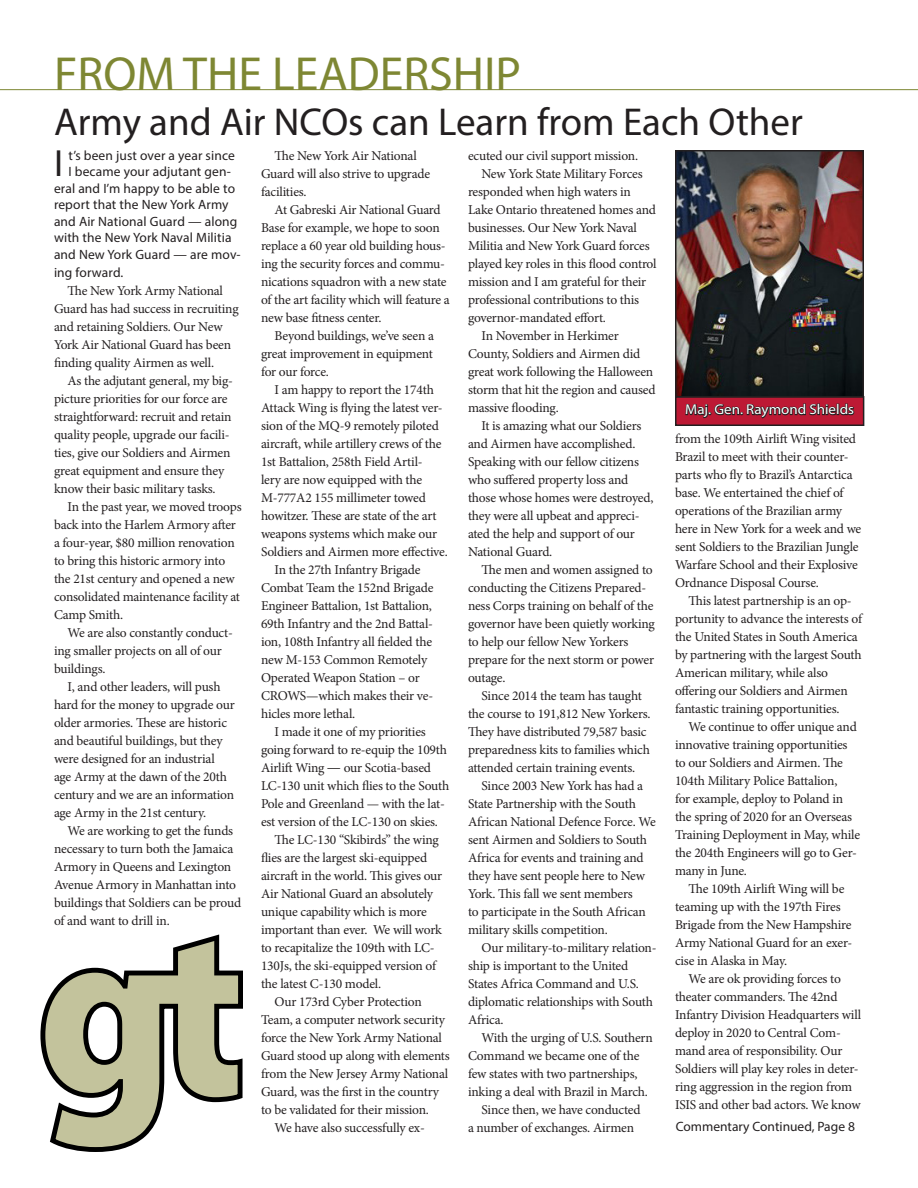
<style>
.page{position:relative;width:918px;height:1188px;background:#fff}
.page>*{position:absolute;margin:0;border:0;box-sizing:border-box;transform-origin:0 0}
.ARMY_leadership{font:48px "Myriad Pro";color:#7e8733}
.section_feature_titl{font:39px "Myriad Pro";color:#231f20}
.article_lead-in{font:37.95px "Myriad Pro";color:#231f20}
.t1{font:14.25px "Myriad Pro";color:#fff;scale:1.05 1}
.body_main{font:13.5px/18px "Minion Pro";letter-spacing:-.015em;color:#231f20}
.article_lead-in-2{font:13.5px "Myriad Pro";letter-spacing:.01em;color:#231f20}
.SUBHEAD{font:13.5px "Myriad Pro";color:#231f20}
.s1{font-family:"Myriad Pro"}
</style>
<div class="page">
<hr style="left:0;top:89px;width:918px;height:1px;background:#7e8733">
<svg style="left:40px;top:934px;width:203px;height:218px"></svg>
<div style="left:676px;top:397px;width:188px;height:28px;background:#bd1934"></div>
<svg style="left:685px;top:403px;width:170px;height:16px"></svg>
<div style="left:675px;top:396px;width:189px;height:30px;border:2px solid #231f20"></div>
<img style="left:678px;top:153px;width:183px;height:242px">
<div style="left:675px;top:150px;width:189px;height:248px;border:2px solid #231f20"></div>
<p class="ARMY_leadership" style="left:54px;top:44px;width:469px">FROM THE LEADERSHIP</p>
<p class="section_feature_titl" style="left:54px;top:97px;width:750px">Army and Air NCOs can Learn from Each Other</p>
<p class="article_lead-in" style="left:54px;top:140px;width:11px">I</p>
<p class="article_lead-in-2" style="left:69px;top:147px;width:168px">t’s been just over a year since</p>
<p class="article_lead-in-2" style="left:69px;top:163px;width:164px">I became your adjutant gen-</p>
<p class="article_lead-in-2" style="left:54px;top:180px;width:183px">eral and I’m happy to be able to</p>
<p class="article_lead-in-2" style="left:54px;top:196px;width:176px">report that the New York Army</p>
<p class="article_lead-in-2" style="left:54px;top:213px;width:185px">and Air National Guard — along</p>
<p class="article_lead-in-2" style="left:54px;top:229px;width:179px">with the New York Naval Militia</p>
<p class="article_lead-in-2" style="left:54px;top:246px;width:188px">and New York Guard — are mov-</p>
<p class="article_lead-in-2" style="left:54px;top:264px;width:71px">ing forward.</p>
<p class="body_main" style="left:54px;top:282px;width:186px;text-indent:14px">The New York Army National<br>Guard has had success in recruiting and retaining Soldiers. Our New<br>York Air National Guard has been finding quality Airmen as well.</p>
<p class="body_main" style="left:54px;top:372px;width:180px;text-indent:14px">As the adjutant general, my big&shy;picture priorities for our force are straightforward: recruit and retain quality people, upgrade our facili&shy;ties, give our Soldiers and Airmen great equipment and ensure they know their basic military tasks.</p>
<p class="body_main" style="left:54px;top:498px;width:189px;text-indent:14px">In the past year, we moved troops back into the Harlem Armory after a four-year, $80 million renovation to bring this historic armory into the 21st century and opened a new consolidated maintenance facility at<br>Camp Smith.</p>
<p class="body_main" style="left:54px;top:624px;width:180px;text-indent:14px">We are also constantly conduct&shy;ing smaller projects on all of our buildings.</p>
<p class="body_main" style="left:54px;top:678px;width:182px;text-indent:14px">I, and other leaders, will push hard for the money to upgrade our older armories. These are historic and beautiful buildings, but they were designed for an industrial age Army at the dawn of the 20th century and we are an information age Army in the 21st century.</p>
<p class="body_main" style="left:54px;top:822px;width:189px;text-indent:14px">We are working to get the funds necessary to turn both the Jamaica<br>Armory in Queens and Lexington<br>Avenue Armory in Manhattan into buildings that Soldiers can be proud of and want to drill in.</p>
<p class="body_main" style="left:261px;top:147px;width:171px;text-indent:14px">The New York Air National<br>Guard will also strive to upgrade facilities.</p>
<p class="body_main" style="left:261px;top:201px;width:190px;text-indent:14px">At Gabreski Air National Guard Base for example, we hope to soon replace a 60 year old building hous&shy;ing the security forces and commu&shy;nications squadron with a new state of the art facility which will feature a new base fitness center.</p>
<p class="body_main" style="left:261px;top:327px;width:175px;text-align:justify;text-indent:14px">Beyond buildings, we’ve seen a great improvement in equipment for our force.</p>
<p class="body_main" style="left:261px;top:381px;width:188px;text-indent:14px">I am happy to report the 174th Attack Wing is flying the latest ver&shy;sion of the MQ-9 remotely piloted aircraft, while artillery crews of the 1st Battalion, 258th Field Artil-<br>lery are now equipped with the M-777A2 155 millimeter towed howitzer. These are state of the art weapons systems which make our Soldiers and Airmen more effective.</p>
<p class="body_main" style="left:261px;top:561px;width:174px;text-indent:14px">In the 27th Infantry Brigade<br>Combat Team the 152nd Brigade<br>Engineer Battalion, 1st Battalion,<br>69th Infantry and the 2nd Battal&shy;ion, 108th Infantry all fielded the new M-153 Common Remotely<br>Operated Weapon Station – or<br>CROWS—which makes their ve&shy;hicles more lethal.</p>
<p class="body_main" style="left:261px;top:723px;width:190px;text-indent:14px">I made it one of my priorities going forward to re-equip the 109th Airlift Wing <span class="s1">—</span> our Scotia-based LC-130 unit which flies to the South Pole and Greenland — with the lat&shy;est version of the LC-130 on skies.</p>
<p class="body_main" style="left:261px;top:831px;width:183px;text-indent:14px">The LC-130 “Skibirds” the wing flies are the largest ski-equipped aircraft in the world. This gives our<br>Air National Guard an absolutely unique capability which is more important than ever. We will work to recapitalize the 109th with LC-<br>130Js, the ski-equipped version of the latest C-130 model.</p>
<p class="body_main" style="left:261px;top:993px;width:190px;text-indent:14px">Our 173rd Cyber Protection<br>Team, a computer network security force the New York Army National<br>Guard stood up along with elements from the New Jersey Army National<br>Guard, was the first in the country to be validated for their mission.</p>
<p class="body_main" style="left:274px;top:1119px;width:152px">We have also successfully ex-</p>
<p class="body_main" style="left:468px;top:147px;width:172px">ecuted our civil support mission.</p>
<p class="body_main" style="left:468px;top:165px;width:190px;text-indent:14px">New York State Military Forces responded when high waters in<br>Lake Ontario threatened homes and businesses. Our New York Naval<br>Militia and New York Guard forces played key roles in this flood control mission and I am grateful for their professional contributions to this governor-mandated effort.</p>
<p class="body_main" style="left:468px;top:327px;width:189px;text-indent:14px">In November in Herkimer<br>County, Soldiers and Airmen did great work following the Halloween storm that hit the region and caused massive flooding.</p>
<p class="body_main" style="left:468px;top:417px;width:187px;text-indent:14px">It is amazing what our Soldiers and Airmen have accomplished.<br>Speaking with our fellow citizens who suffered property loss and those whose homes were destroyed, they were all upbeat and appreci&shy;ated the help and support of our<br>National Guard.</p>
<p class="body_main" style="left:468px;top:561px;width:188px;text-indent:14px">The men and women assigned to conducting the Citizens Prepared&shy;ness Corps training on behalf of the governor have been quietly working to help our fellow New Yorkers prepare for the next storm or power outage.</p>
<p class="body_main" style="left:468px;top:687px;width:184px;text-indent:14px">Since 2014 the team has taught the course to 191,812 New Yorkers.<br>They have distributed 79,587 basic preparedness kits to families which attended certain training events.</p>
<p class="body_main" style="left:468px;top:777px;width:189px;text-indent:14px">Since 2003 New York has had a<br>State Partnership with the South<br>African National Defence Force. We sent Airmen and Soldiers to South<br>Africa for events and training and they have sent people here to New<br>York. This fall we sent members<br>to participate in the South African military skills competition.</p>
<p class="body_main" style="left:468px;top:939px;width:190px;text-indent:14px">Our military-to-military relation&shy;ship is important to the United<br>States Africa Command and U.S. diplomatic relationships with South<br>Africa.</p>
<p class="body_main" style="left:468px;top:1029px;width:186px;text-indent:14px">With the urging of U.S. Southern<br>Command we became one of the few states with two partnerships, inking a deal with Brazil in March.</p>
<p class="body_main" style="left:468px;top:1101px;width:174px;text-indent:14px">Since then, we have conducted a number of exchanges. Airmen</p>
<p class="t1" style="left:685px;top:401px;width:162px">Maj. Gen. Raymond Shields</p>
<p class="body_main" style="left:675px;top:430px;width:188px">from the 109th Airlift Wing visited Brazil to meet with their counter&shy;parts who fly to Brazil’s Antarctica base. We entertained the chief of operations of the Brazilian army here in New York for a week and we sent Soldiers to the Brazilian Jungle Warfare School and their Explosive Ordnance Disposal Course.</p>
<p class="body_main" style="left:675px;top:592px;width:190px;text-indent:14px">This latest partnership is an op&shy;portunity to advance the interests of the United States in South America by partnering with the largest South American military, while also offering our Soldiers and Airmen fantastic training opportunities.</p>
<p class="body_main" style="left:675px;top:718px;width:187px;text-indent:14px">We continue to offer unique and innovative training opportunities to our Soldiers and Airmen. The<br>104th Military Police Battalion,<br>for example, deploy to Poland in the spring of 2020 for an Overseas<br>Training Deployment in May, while the 204th Engineers will go to Ger&shy;many in June.</p>
<p class="body_main" style="left:675px;top:880px;width:179px;text-indent:14px">The 109th Airlift Wing will be teaming up with the 197th Fires<br>Brigade from the New Hampshire<br>Army National Guard for an exer&shy;cise in Alaska in May.</p>
<p class="body_main" style="left:675px;top:970px;width:188px;text-indent:14px">We are ok providing forces to theater commanders. The 42nd<br>Infantry Division Headquarters will deploy in 2020 to Central Com&shy;mand area of responsibility. Our<br>Soldiers will play key roles in deter&shy;ring aggression in the region from<br>ISIS and other bad actors. We know</p>
<p class="SUBHEAD" style="left:676px;top:1118px;width:181px">Commentary Continued, Page 8</p>
</div>
